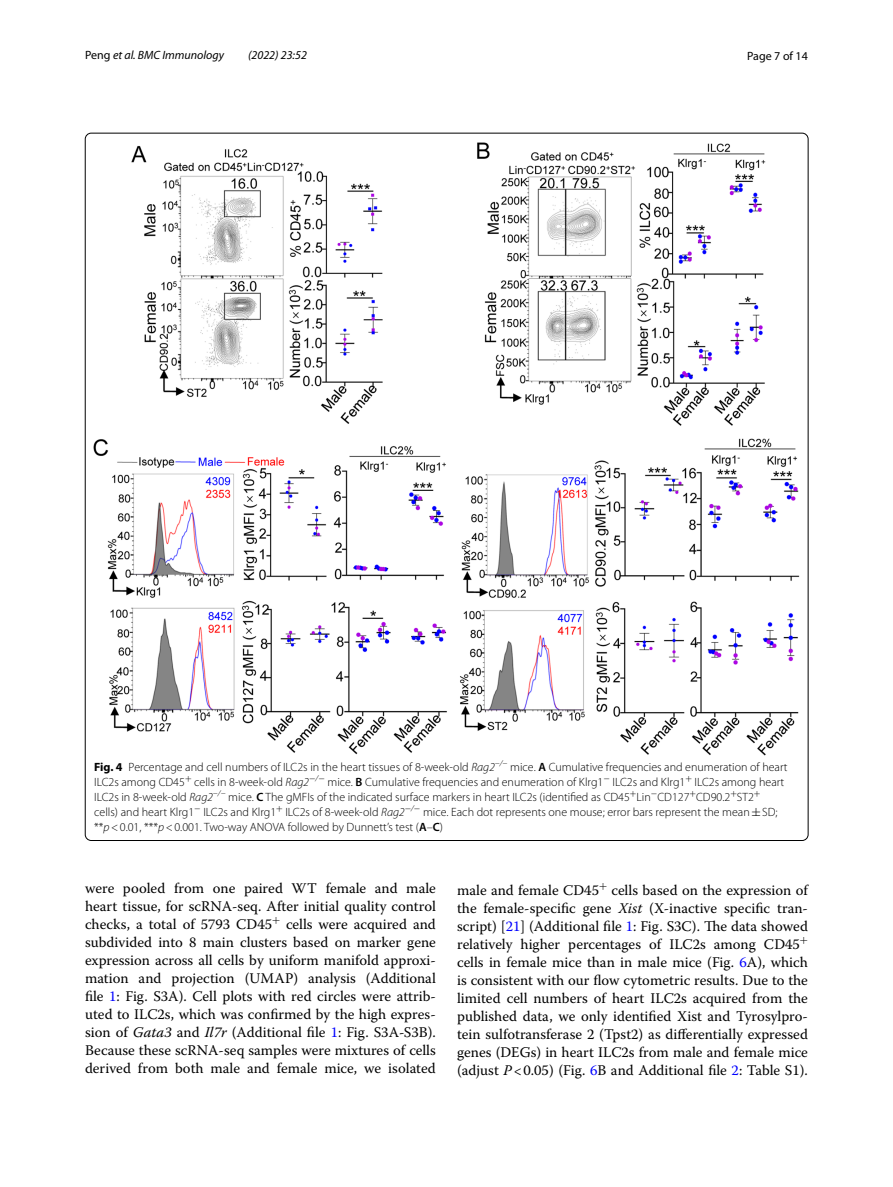
<style>
.page{position:relative;width:893px;height:1187px;background:#fff}
.page>*{position:absolute;margin:0;border:0;box-sizing:border-box;transform-origin:0 0}
.t1{font:14.7px/18px "Warnock Pro";color:#000;text-align:justify}
.t2{font:300 12px/15px "Myriad Pro";color:#000}
.t3{font:italic 12px "Myriad Pro";color:#000}
.t4{font:12px "Myriad Pro";color:#000}
.s1{font-style:normal}
.s2{font-weight:700}
.s3{font-style:italic}
.s4{font-weight:600}
.s5{font-family:"MTSY";font-weight:400}
.s6{color:#00f}
</style>
<div class="page">
<img style="left:94px;top:142px;width:706px;height:613px">
<p class="t3" style="left:85px;top:48px;width:141px"><span class="s1">Peng</span> et al. BMC Immunology</p>
<p class="t3" style="left:248px;top:48px;width:60px">(2022) 23:52</p>
<p class="t4" style="left:747px;top:48px;width:62px">Page 7 of 14</p>
<p class="t2" style="left:94px;top:759px;width:695px"><span class="s2">Fig. 4</span> Percentage and cell numbers of ILC2s in the heart tissues of 8-week-old <span class="s3">Rag2</span><sup>−/−</sup> mice. <span class="s4">A</span> Cumulative frequencies and enumeration of heart ILC2s among CD45<sup>+</sup> cells in 8-week-old <span class="s3">Rag2</span><sup>−</sup><sup>/</sup><sup>−</sup> mice. <span class="s4">B</span> Cumulative frequencies and enumeration of Klrg1<sup>−</sup> ILC2s and Klrg1<sup>+</sup> ILC2s among heart ILC2s in 8-week-old <span class="s3">Rag2</span><sup>−/−</sup> mice. <span class="s4">C</span> The gMFIs of the indicated surface markers in heart ILC2s (identified as CD45<sup>+</sup>Lin<sup>−</sup>CD127<sup>+</sup>CD90.2<sup>+</sup>ST2<sup>+<br></sup>cells) and heart Klrg1<sup>−</sup> ILC2s and Klrg1<sup>+</sup> ILC2s of 8-week-old <span class="s3">Rag2</span><sup>−</sup><sup>/</sup><sup>−</sup> mice. Each dot represents one mouse; error bars represent the mean<span class="s5">±</span>SD; **<span class="s3">p</span>&lt;0.01, ***<span class="s3">p</span>&lt;0.001. Two-way ANOVA followed by Dunnett’s test (<span class="s4">A</span>–<span class="s4">C</span>)</p>
<p class="t1" style="left:85px;top:879px;width:352px">were pooled from one paired WT female and male heart tissue, for scRNA-seq. After initial quality control checks, a total of 5793 CD45<sup>+</sup> cells were acquired and subdivided into 8 main clusters based on marker gene expression across all cells by uniform manifold approxi&shy;mation and projection (UMAP) analysis (Additional file <span class="s6">1</span>: Fig. S3A). Cell plots with red circles were attrib&shy;uted to ILC2s, which was confirmed by the high expres&shy;sion of <span class="s3">Gata3</span> and <span class="s3">Il7r</span> (Additional file <span class="s6">1</span>: Fig. S3A-S3B).<br>Because these scRNA-seq samples were mixtures of cells derived from both male and female mice, we isolated</p>
<p class="t1" style="left:457px;top:881px;width:352px">male and female CD45<sup>+</sup> cells based on the expression of the female-specific gene <span class="s3">Xist</span> (X-inactive specific tran&shy;script) [<span class="s6">21</span>] (Additional file <span class="s6">1</span>: Fig. S3C). The data showed relatively higher percentages of ILC2s among CD45<sup>+ </sup>cells in female mice than in male mice (Fig. <span class="s6">6</span>A), which is consistent with our flow cytometric results. Due to the limited cell numbers of heart ILC2s acquired from the published data, we only identified Xist and Tyrosylpro&shy;tein sulfotransferase 2 (Tpst2) as differentially expressed genes (DEGs) in heart ILC2s from male and female mice (adjust <span class="s3">P</span>&lt;0.05) (Fig. <span class="s6">6</span>B and Additional file <span class="s6">2</span>: Table S1).</p>
</div>
